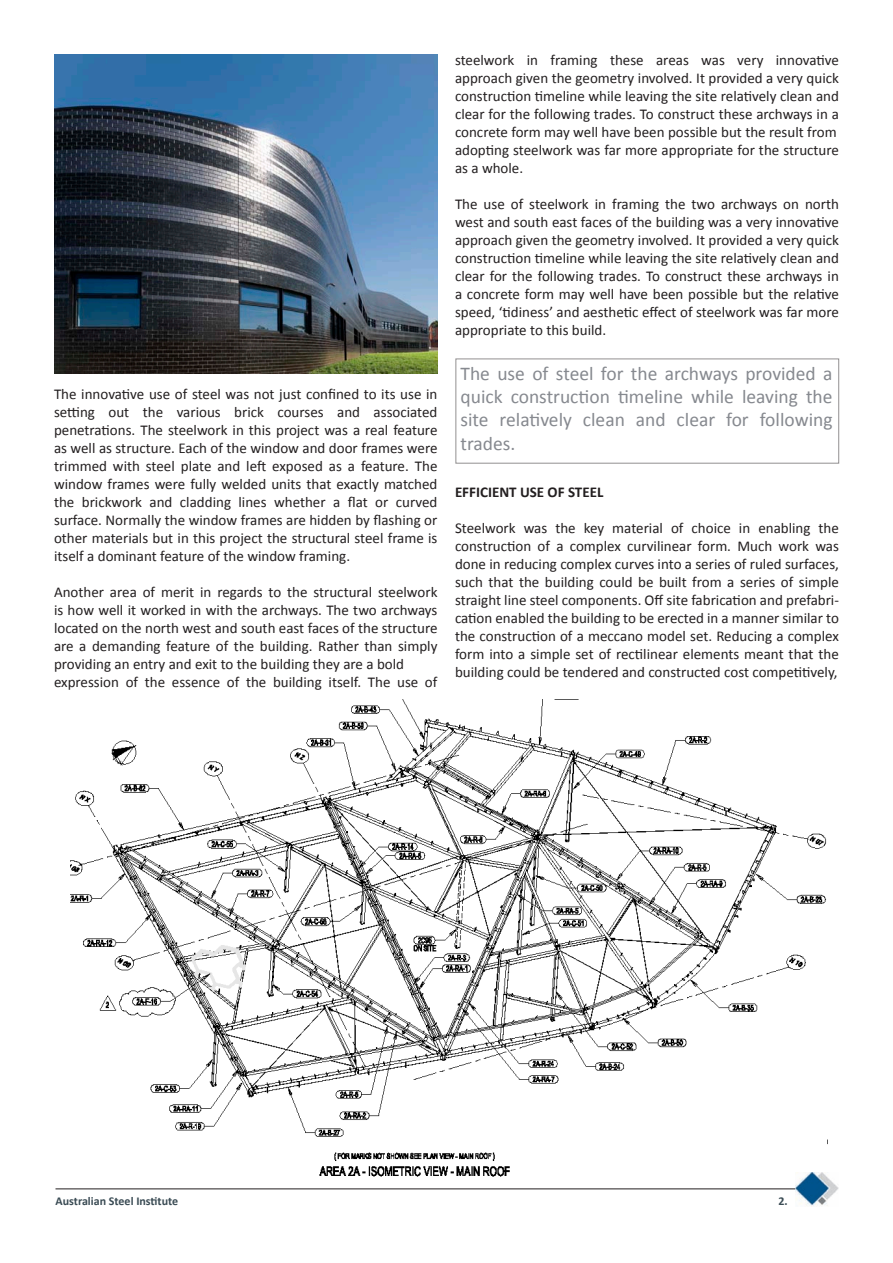
<style>
.page{position:relative;width:893px;height:1263px;background:#fff}
.page>*{position:absolute;margin:0;border:0;box-sizing:border-box;transform-origin:0 0}
.t1{font:19.5px/23.4px "Calibri";color:#86898f;text-align:justify}
.t2{font:15px/18px "Calibri";color:#231f20;text-align:justify}
.t3{font:700 15px "Calibri";color:#231f20}
.t4{font:700 12px "Calibri";color:#3a4b54}
</style>
<div class="page">
<img style="left:54px;top:54px;width:383px;height:320px">
<img style="left:71px;top:700px;width:757px;height:477px">
<img style="left:795px;top:1172px;width:44px;height:34px">
<hr style="left:56px;top:1188px;width:739px;height:1px;background:#231f20">
<p class="t2" style="left:54px;top:385px;width:385px">The innovative use of steel was not just confined to its use in</p>
<p class="t2" style="left:54px;top:403px;width:385px">setting out the various brick courses and associated</p>
<p class="t2" style="left:54px;top:421px;width:385px">penetrations. The steelwork in this project was a real feature as well as structure. Each of the window and door frames were trimmed with steel plate and left exposed as a feature. The</p>
<p class="t2" style="left:54px;top:475px;width:385px">window frames were fully welded units that exactly matched the brickwork and cladding lines whether a flat or curved</p>
<p class="t2" style="left:54px;top:511px;width:385px">surface. Normally the window frames are hidden by flashing or other materials but in this project the structural steel frame is itself a dominant feature of the window framing.</p>
<p class="t2" style="left:54px;top:583px;width:385px">Another area of merit in regards to the structural steelwork is how well it worked in with the archways. The two archways</p>
<p class="t2" style="left:54px;top:619px;width:385px">located on the north west and south east faces of the structure are a demanding feature of the building. Rather than simply providing an entry and exit to the building they are a bold</p>
<p class="t2" style="left:54px;top:673px;width:385px">expression of the essence of the building itself. The use of</p>
<p class="t2" style="left:455px;top:51px;width:385px">steelwork in framing these areas was very innovative</p>
<p class="t2" style="left:455px;top:69px;width:385px">approach given the geometry involved. It provided a very quick</p>
<p class="t2" style="left:455px;top:87px;width:385px">construction timeline while leaving the site relatively clean and clear for the following trades. To construct these archways in a concrete form may well have been possible but the result from</p>
<p class="t2" style="left:455px;top:141px;width:385px">adopting steelwork was far more appropriate for the structure as a whole.</p>
<p class="t2" style="left:455px;top:195px;width:385px">The use of steelwork in framing the two archways on north west and south east faces of the building was a very innovative</p>
<p class="t2" style="left:455px;top:231px;width:385px">approach given the geometry involved. It provided a very quick construction timeline while leaving the site relatively clean and clear for the following trades. To construct these archways in a concrete form may well have been possible but the relative speed, ‘tidiness’ and aesthetic effect of steelwork was far more appropriate to this build.</p>
<p class="t1" style="left:460px;top:361px;width:373px">The use of steel for the archways provided a quick construction timeline while leaving the site relatively clean and clear for following trades.</p>
<p class="t3" style="left:455px;top:483px;width:150px">EFFICIENT USE OF STEEL</p>
<p class="t2" style="left:455px;top:519px;width:385px">Steelwork was the key material of choice in enabling the</p>
<p class="t2" style="left:455px;top:537px;width:385px">construction of a complex curvilinear form. Much work was done in reducing complex curves into a series of ruled surfaces, such that the building could be built from a series of simple straight line steel components. Off site fabrication and prefabri&shy;cation enabled the building to be erected in a manner similar to the construction of a meccano model set. Reducing a complex form into a simple set of rectilinear elements meant that the building could be tendered and constructed cost competitively,</p>
<p class="t4" style="left:56px;top:1193px;width:124px">Australian Steel Institute</p>
<p class="t4" style="left:778px;top:1193px;width:11px">2.</p>
</div>
